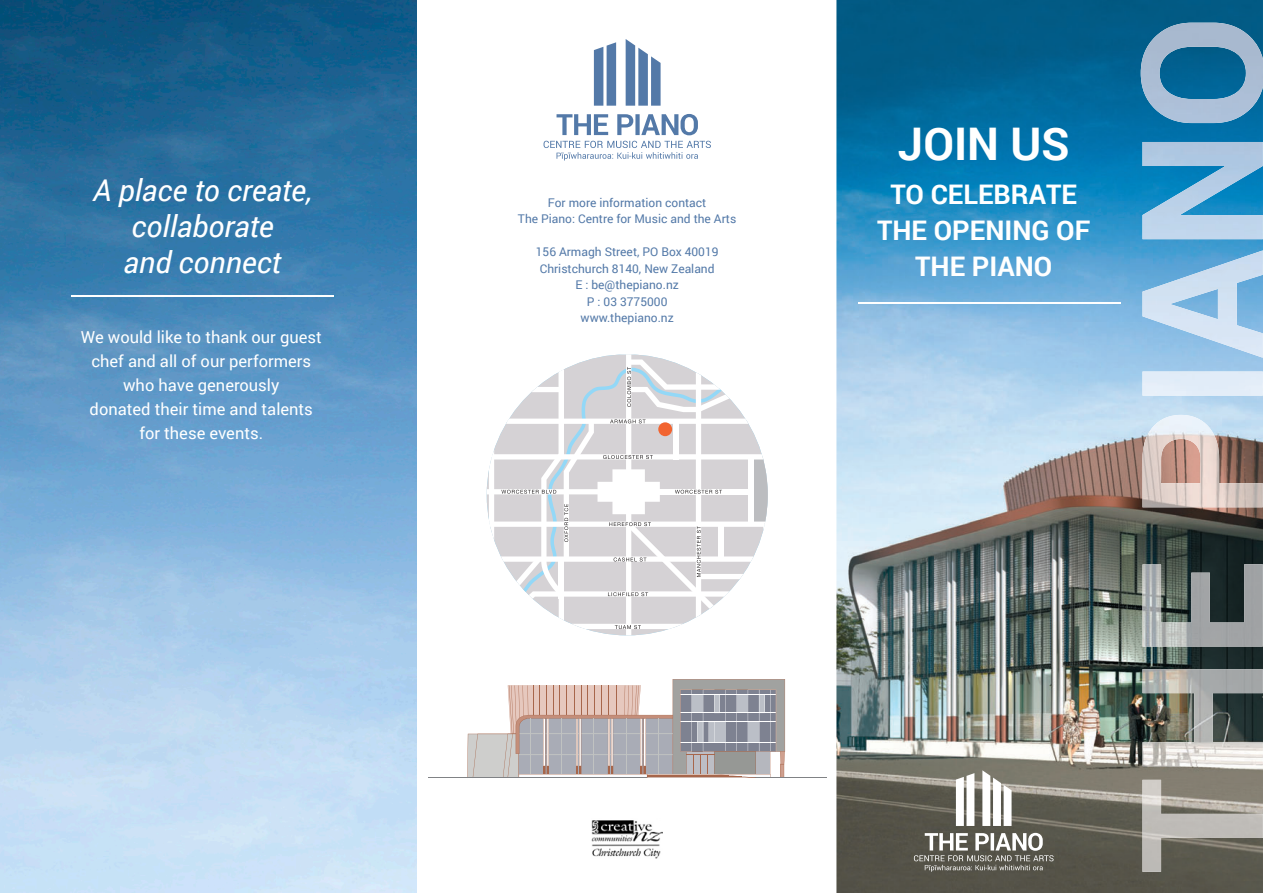
<style>
.page{position:relative;width:1263px;height:893px;background:#fff}
.page>*{position:absolute;margin:0;border:0;box-sizing:border-box;transform-origin:0 0}
.t1{font:700 45px "Roboto";color:#fff}
.t2{font:italic 30px/36px "Roboto";color:#fff;text-align:center}
.t3{font:700 27px/36px "Roboto";color:#fff;text-align:center}
.t4{font:16.5px/24px "Roboto";color:#fff;text-align:center}
.t5{font:12px/16.5px "Roboto";color:#5379a8;text-align:center}
</style>
<div class="page">
<img style="left:0;top:0;width:417px;height:893px">
<hr style="left:71px;top:295px;width:262px;height:1px;background:#fff">
<img style="left:836px;top:0;width:427px;height:893px">
<hr style="left:858px;top:303px;width:262px;height:1px;background:#fff">
<img style="left:1141px;top:23px;width:122px;height:849px">
<svg style="left:914px;top:833px;width:139px;height:39px;background:#807e76"></svg>
<svg style="left:956px;top:770px;width:55px;height:56px"></svg>
<hr style="left:428px;top:777px;width:398px;height:1px;background:#808285">
<svg style="left:467px;top:679px;width:318px;height:99px"></svg>
<hr style="left:647px;top:775px;width:81px;height:1px;background:#a7664b">
<hr style="left:647px;top:776px;width:95px;height:1px;background:#a7664b">
<svg style="left:487px;top:354px;width:281px;height:281px"></svg>
<div style="left:658px;top:422px;width:14px;height:14px;background:#f26430;border-radius:50%"></div>
<svg style="left:543px;top:141px;width:168px;height:19px"></svg>
<svg style="left:556px;top:114px;width:142px;height:21px"></svg>
<svg style="left:594px;top:39px;width:67px;height:67px"></svg>
<img style="left:592px;top:820px;width:71px;height:38px">
<h2 class="t2" style="left:93px;top:171px;width:220px">A place to create, collaborate<br>and connect</h2>
<h3 class="t4" style="left:81px;top:325px;width:243px">We would like to thank our guest chef and all of our performers who have generously<br>donated their time and talents for these events.</h3>
<p class="t5" style="left:518px;top:194px;width:220px">For more information contact<br>The Piano: Centre for Music and the Arts</p>
<p class="t5" style="left:536px;top:243px;width:184px">156 Armagh Street, PO Box 40019<br>Christchurch 8140, New Zealand<br>E : be@thepiano.nz<br>P : 03 3775000<br>www.thepiano.nz</p>
<h1 class="t1" style="left:898px;top:112px;width:174px">JOIN US</h1>
<h3 class="t3" style="left:877px;top:175px;width:215px">TO CELEBRATE<br>THE OPENING OF<br>THE PIANO</h3>
</div>
